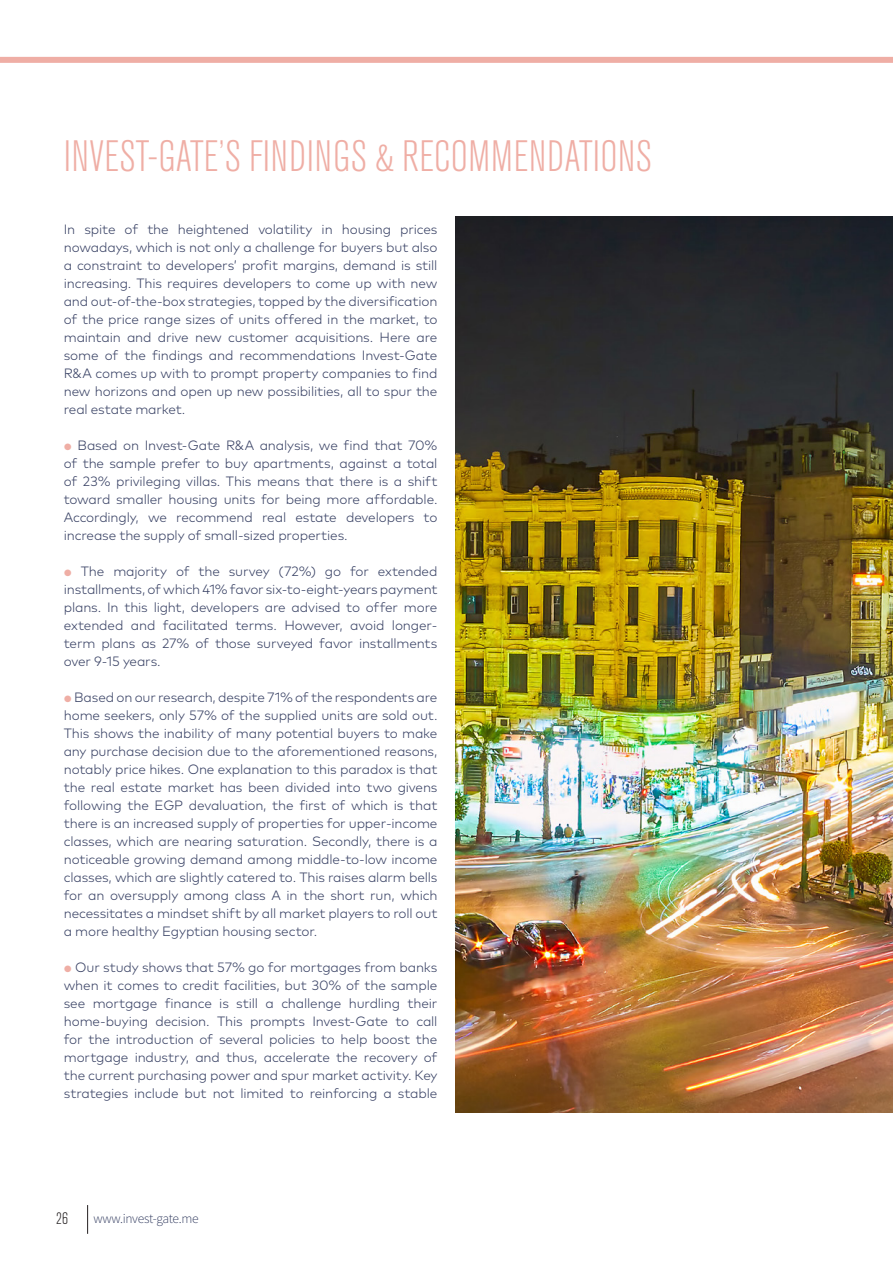
<style>
.page{position:relative;width:893px;height:1263px;background:#fff}
.page>*{position:absolute;margin:0;border:0;box-sizing:border-box;transform-origin:0 0}
.IG3{font:300 condensed 43.5px "Akzidenz Grotesk BQ";letter-spacing:.01em;color:#efaea5}
.t1{font:300 condensed 16.5px "Akzidenz Grotesk BQ";color:#231f20}
.IG_1{font:300 13.5px/18px "Mark Pro";letter-spacing:-.01em;color:#384164;text-align:justify}
.t2{font:300 13.5px "Source Sans Pro";letter-spacing:-.025em;color:#384164}
.s1{font-size:9px;color:#efaea5}
</style>
<div class="page">
<img style="left:455px;top:217px;width:438px;height:895px">
<div style="left:0;top:57px;width:893px;height:6px;background:#efaea5"></div>
<svg style="left:87px;top:1205px;width:1px;height:29px"></svg>
<p class="IG3" style="left:64px;top:133px;width:590px">INVEST-GATE’S FINDINGS &amp; RECOMMENDATIONS</p>
<p class="IG_1" style="left:64px;top:219px;width:375px">In spite of the heightened volatility in housing prices nowadays, which is not only a challenge for buyers but also a constraint to developers’ profit margins, demand is still increasing. This requires developers to come up with new and out-of-the-box strategies, topped by the diversification of the price range sizes of units offered in the market, to maintain and drive new customer acquisitions. Here are some of the findings and recommendations Invest-Gate R&amp;A comes up with to prompt property companies to find new horizons and open up new possibilities, all to spur the real estate market.</p>
<p class="IG_1" style="left:64px;top:435px;width:375px"><span class="s1">●</span> Based on Invest-Gate R&amp;A analysis, we find that 70% of the sample prefer to buy apartments, against a total of 23% privileging villas. This means that there is a shift toward smaller housing units for being more affordable.<br>Accordingly, we recommend real estate developers to increase the supply of small-sized properties.</p>
<p class="IG_1" style="left:64px;top:561px;width:375px"><span class="s1">●</span> The majority of the survey (72%) go for extended installments, of which 41% favor six-to-eight-years payment plans. In this light, developers are advised to offer more extended and facilitated terms. However, avoid longer&shy;term plans as 27% of those surveyed favor installments over 9-15 years.</p>
<p class="IG_1" style="left:64px;top:687px;width:375px"><span class="s1">●</span> Based on our research, despite 71% of the respondents are home seekers, only 57% of the supplied units are sold out.<br>This shows the inability of many potential buyers to make any purchase decision due to the aforementioned reasons, notably price hikes. One explanation to this paradox is that the real estate market has been divided into two givens following the EGP devaluation, the first of which is that there is an increased supply of properties for upper-income classes, which are nearing saturation. Secondly, there is a noticeable growing demand among middle-to-low income classes, which are slightly catered to. This raises alarm bells for an oversupply among class A in the short run, which necessitates a mindset shift by all market players to roll out a more healthy Egyptian housing sector.</p>
<p class="IG_1" style="left:64px;top:957px;width:375px"><span class="s1">●</span> Our study shows that 57% go for mortgages from banks when it comes to credit facilities, but 30% of the sample see mortgage finance is still a challenge hurdling their home-buying decision. This prompts Invest-Gate to call for the introduction of several policies to help boost the mortgage industry, and thus, accelerate the recovery of the current purchasing power and spur market activity. Key strategies include but not limited to reinforcing a stable</p>
<p class="t1" style="left:56px;top:1210px;width:13px">26</p>
<p class="t2" style="left:94px;top:1211px;width:107px">www.invest-gate.me</p>
</div>
